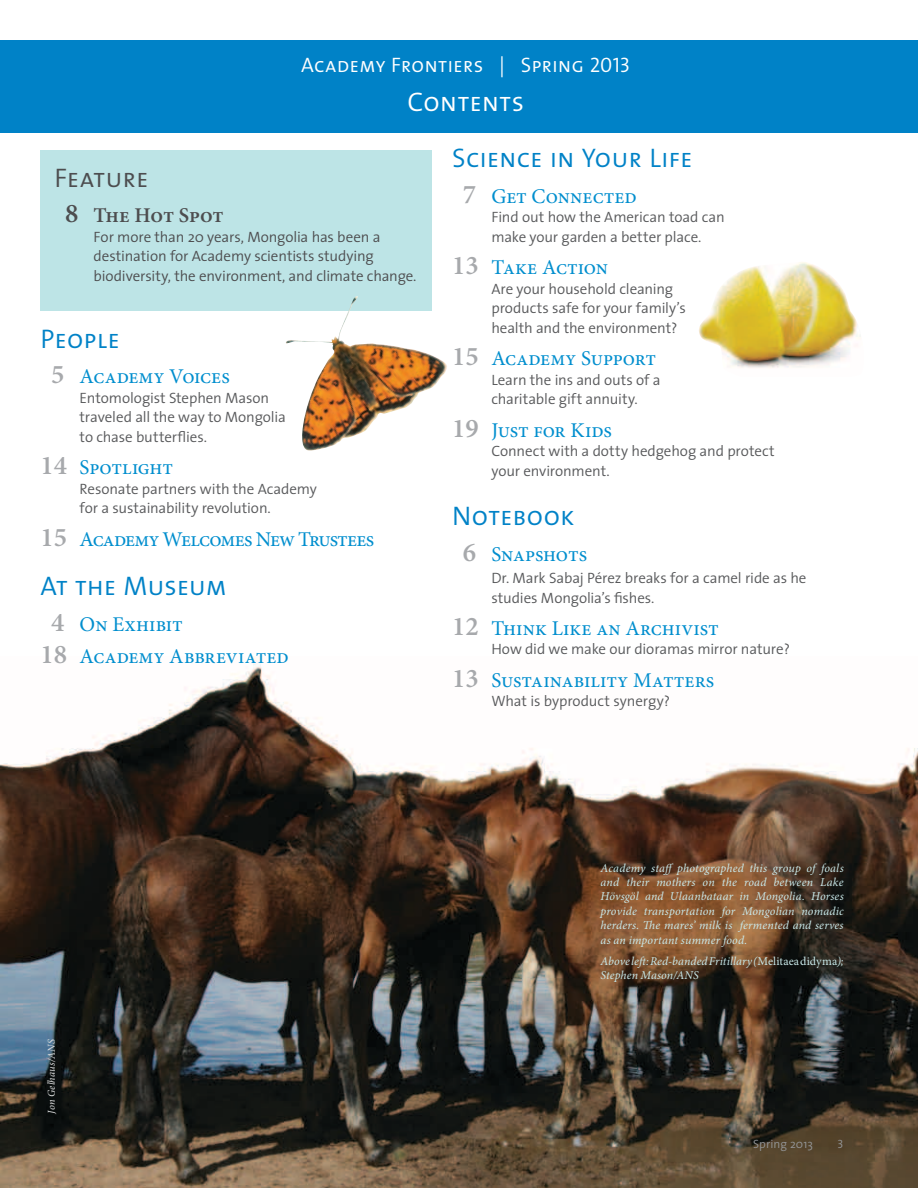
<style>
.page{position:relative;width:918px;height:1188px;background:#fff}
.page>*{position:absolute;margin:0;border:0;box-sizing:border-box;transform-origin:0 0}
.t1{font:27px "The Sans Semi Light Caps";color:#0082c7}
.t2{font:27px "The Sans Semi Light Caps";letter-spacing:.01em;color:#fff}
.t3{font:27px "The Sans Semi Light Caps";letter-spacing:-.005em;color:#4d4d4f}
.t4{font:21px/32.4px "Minion Pro";letter-spacing:-.005em;color:#008ece}
.t5{font:21px "Minion Pro";letter-spacing:-.04em;color:#008ece}
.t6{font:21px "The Sans Semi Light Caps";letter-spacing:.005em;color:#fff}
.t7{font:600 21px "Minion Pro";letter-spacing:-.005em;color:#4d4d4f}
.t8{font:300 15px/19.5px "The Sans";letter-spacing:-.005em;color:#58595b}
.t9{font:300 15px/19.5px "The Sans";letter-spacing:-.01em;color:#4d4d4f}
.t10{font:italic 12px/14.4px "Minion Pro";letter-spacing:.01em;color:#c9e9ea;text-align:justify}
.t11{font:300 12px "The Sans";letter-spacing:.005em;color:#949698}
.t12{font:12px "The Sans Semi Light Caps";color:#949698}
.t13{font:italic 10.5px "Minion Pro";letter-spacing:.02em;color:#dcddde}
.s1{font-size:27px}
.s2{font-weight:600;font-size:27px;color:#a7a9ac}
.s3{font-style:normal}
</style>
<div class="page">
<div style="left:0;top:40px;width:918px;height:93px;background:#0082c7"></div>
<img style="left:0;top:656px;width:918px;height:532px">
<div style="left:40px;top:151px;width:392px;height:160px;background:#bde4e6"></div>
<img style="left:699px;top:262px;width:162px;height:106px">
<img style="left:286px;top:296px;width:161px;height:155px">
<h2 class="t6" style="left:301px;top:47px;width:331px">Academy Frontiers | Spring 2013</h2>
<h1 class="t2" style="left:407px;top:79px;width:118px">Contents</h1>
<h1 class="t3" style="left:54px;top:155px;width:96px">Feature</h1>
<h2 class="t7" style="left:65px;top:201px;width:160px"><span class="s1">8</span> The Hot Spot</h2>
<p class="t9" style="left:94px;top:226px;width:325px">For more than 20 years, Mongolia has been a destination for Academy scientists studying biodiversity, the environment, and climate change.</p>
<h1 class="t1" style="left:40px;top:316px;width:81px">People</h1>
<h2 class="t4" style="left:51px;top:360px;width:180px"><span class="s2">5</span> Academy Voices</h2>
<p class="t8" style="left:80px;top:388px;width:208px">Entomologist Stephen Mason traveled all the way to Mongolia to chase butterflies.</p>
<h2 class="t4" style="left:40px;top:451px;width:134px"><span class="s2">14</span> Spotlight</h2>
<p class="t8" style="left:80px;top:478px;width:239px">Resonate partners with the Academy for a sustainability revolution.</p>
<h2 class="t5" style="left:40px;top:525px;width:335px"><span class="s2">15</span> Academy Welcomes New Trustees</h2>
<h1 class="t1" style="left:40px;top:564px;width:188px">At the Museum</h1>
<h2 class="t4" style="left:40px;top:608px;width:250px;text-indent:11px"><span class="s2">4</span> On Exhibit<br><span class="s2">18</span> Academy Abbreviated</h2>
<h1 class="t1" style="left:452px;top:136px;width:242px">Science in Your Life</h1>
<h2 class="t4" style="left:463px;top:180px;width:175px"><span class="s2">7</span> Get Connected</h2>
<p class="t8" style="left:491px;top:207px;width:235px">Find out how the American toad can make your garden a better place.</p>
<h2 class="t4" style="left:452px;top:251px;width:157px"><span class="s2">13</span> Take Action</h2>
<p class="t8" style="left:491px;top:278px;width:196px">Are your household cleaning products safe for your family’s health and the environment?</p>
<h2 class="t4" style="left:452px;top:342px;width:205px"><span class="s2">15</span> Academy Support</h2>
<p class="t8" style="left:491px;top:369px;width:171px">Learn the ins and outs of a charitable gift annuity.</p>
<h2 class="t4" style="left:452px;top:414px;width:161px"><span class="s2">19</span> Just for Kids</h2>
<p class="t8" style="left:491px;top:441px;width:285px">Connect with a dotty hedgehog and protect your environment.</p>
<h1 class="t1" style="left:452px;top:494px;width:124px">Notebook</h1>
<h2 class="t4" style="left:463px;top:538px;width:126px"><span class="s2">6</span> Snapshots</h2>
<p class="t8" style="left:491px;top:568px;width:317px">Dr. Mark Sabaj Pérez breaks for a camel ride as he studies Mongolia’s fishes.</p>
<h2 class="t4" style="left:452px;top:612px;width:268px"><span class="s2">12</span> Think Like an Archivist</h2>
<p class="t8" style="left:491px;top:639px;width:300px">How did we make our dioramas mirror nature?</p>
<h2 class="t4" style="left:452px;top:664px;width:264px"><span class="s2">13</span> Sustainability Matters</h2>
<p class="t8" style="left:491px;top:691px;width:180px">What is byproduct synergy?</p>
<p class="t13" style="left:44px;top:1114px;width:76px;rotate:-90deg">Jon Gelhaus/ANS</p>
<p class="t10" style="left:600px;top:861px;width:245px">Academy staff photographed this group of foals and their mothers on the road between Lake Hövsgöl and Ulaanbataar in Mongolia. Horses provide transportation for Mongolian nomadic herders. The mares’ milk is fermented and serves as an important summer food.</p>
<p class="t10" style="left:600px;top:954px;width:245px">Above left: Red-banded Fritillary (<span class="s3">Melitaea didyma</span>);<br>Stephen Mason/ANS</p>
<p class="t11" style="left:753px;top:1134px;width:61px">Spring 2013</p>
<p class="t12" style="left:838px;top:1134px;width:8px">3</p>
</div>
